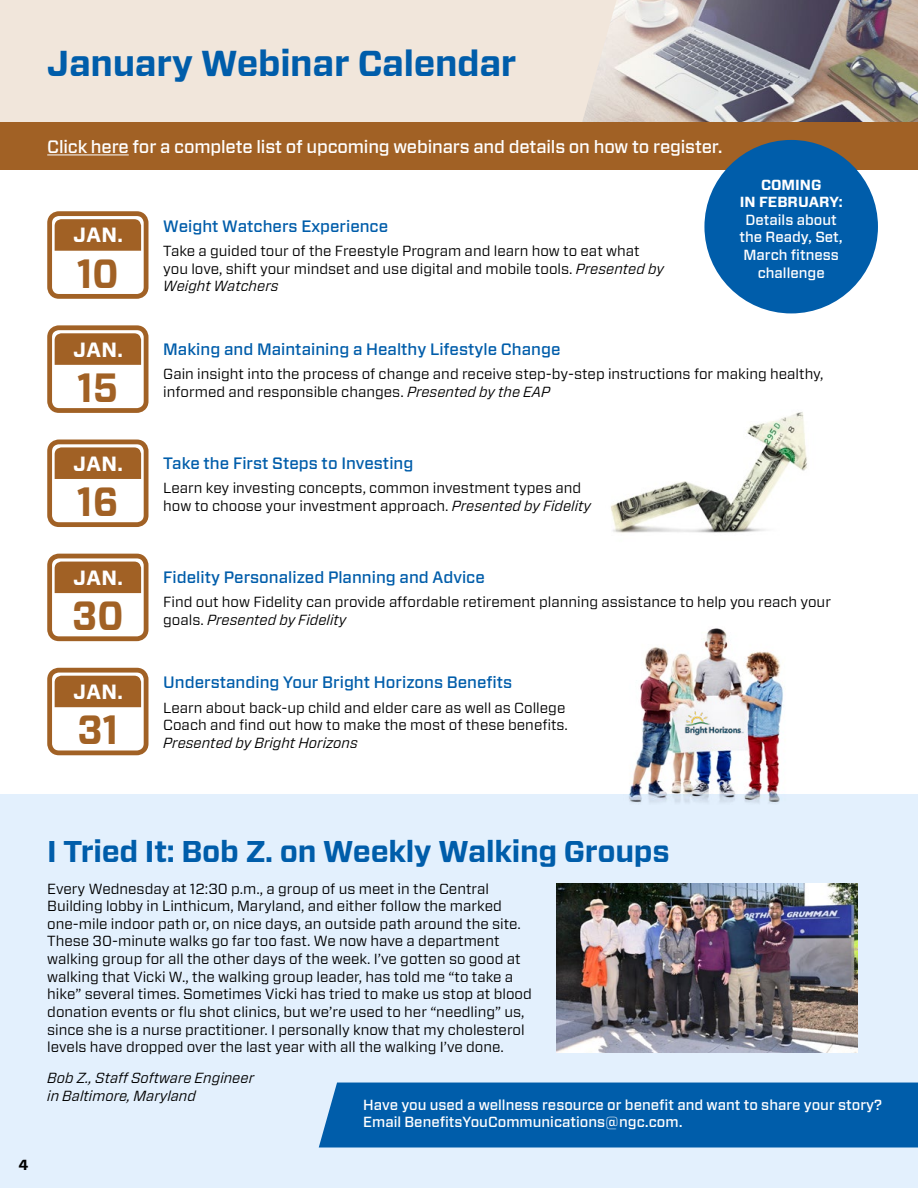
<style>
.page{position:relative;width:918px;height:1188px;background:#fff}
.page>*{position:absolute;margin:0;border:0;box-sizing:border-box;transform-origin:0 0}
.body_copy{font:700 40.8px "Forza";color:#a16125;scale:.9 1}
.head_1{font:700 36px "Forza";letter-spacing:-.01em;color:#005daa}
.head_1-2{font:700 30px "Forza";letter-spacing:-.01em;color:#005daa}
.body_copy-2{font:700 20.55px "Forza";letter-spacing:.015em;color:#fff}
.body_copy-3{font:500 18px "Forza";letter-spacing:-.01em;color:#fff}
.head_3{font:500 16.5px "Forza";color:#005daa}
.body_copy-4{font:14.7px/17.5px "Forza";color:#000}
.body_copy-5{font:500 14.7px/17.7px "Forza";color:#fff}
.body_copy-6{font:italic 14.7px/17.7px "Forza";color:#000}
.body_copy-7{font:700 14.7px "Forza";color:#000}
.s1{font-style:italic}
.s2{font-weight:700}
</style>
<div class="page">
<img style="left:611px;top:412px;width:197px;height:121px">
<div style="left:0;top:795px;width:918px;height:393px;background:#e3f0fd"></div>
<div style="left:0;top:0;width:918px;height:122px;background:#f1e6db"></div>
<img style="left:582px;top:0;width:336px;height:122px">
<div style="left:0;top:122px;width:918px;height:48px;background:#a16125"></div>
<hr style="left:47px;top:154px;width:82px;height:1px;background:#fff">
<div style="left:319px;top:1083px;width:599px;height:65px;background:#005daa"></div>
<div style="left:47px;top:211px;width:101px;height:88px;border:5px solid #a16125;border-radius:9px"></div>
<div style="left:55px;top:219px;width:86px;height:32px;background:#a16125"></div>
<div style="left:47px;top:325px;width:101px;height:88px;border:5px solid #a16125;border-radius:9px"></div>
<div style="left:55px;top:333px;width:86px;height:32px;background:#a16125"></div>
<div style="left:47px;top:440px;width:101px;height:87px;border:5px solid #a16125;border-radius:9px"></div>
<div style="left:55px;top:447px;width:86px;height:32px;background:#a16125"></div>
<div style="left:47px;top:554px;width:101px;height:87px;border:5px solid #a16125;border-radius:9px"></div>
<div style="left:55px;top:562px;width:86px;height:31px;background:#a16125"></div>
<div style="left:47px;top:668px;width:101px;height:87px;border:5px solid #a16125;border-radius:9px"></div>
<div style="left:55px;top:676px;width:86px;height:31px;background:#a16125"></div>
<img style="left:557px;top:883px;width:301px;height:169px">
<img style="left:594px;top:628px;width:227px;height:175px">
<img style="left:684px;top:710px;width:60px;height:26px">
<div style="left:704px;top:140px;width:174px;height:173px;background:#005daa;border-radius:50%"></div>
<p class="head_1" style="left:47px;top:39px;width:471px">January Webinar Calendar</p>
<p class="body_copy-3" style="left:47px;top:135px;width:677px">Click here for a complete list of upcoming webinars and details on how to register.</p>
<p class="body_copy-2" style="left:74px;top:222px;width:51px">JAN.</p>
<p class="body_copy" style="left:77px;top:246px;width:48px">10</p>
<p class="head_3" style="left:163px;top:215px;width:227px">Weight Watchers Experience</p>
<p class="body_copy-4" style="left:163px;top:242px;width:502px">Take a guided tour of the Freestyle Program and learn how to eat what you love, shift your mindset and use digital and mobile tools. <span class="s1">Presented by<br>Weight Watchers</span></p>
<p class="body_copy-5" style="left:739px;top:176px;width:105px;text-align:center"><span class="s2">COMING<br>IN FEBRUARY:<br></span>Details about the Ready, Set,<br>March fitness challenge</p>
<p class="body_copy-2" style="left:74px;top:336px;width:51px">JAN.</p>
<p class="body_copy" style="left:78px;top:360px;width:46px">15</p>
<p class="body_copy-2" style="left:74px;top:450px;width:51px">JAN.</p>
<p class="body_copy" style="left:77px;top:474px;width:47px">16</p>
<p class="body_copy-2" style="left:74px;top:564px;width:51px">JAN.</p>
<p class="body_copy" style="left:72px;top:589px;width:58px">30</p>
<p class="body_copy-2" style="left:74px;top:678px;width:51px">JAN.</p>
<p class="body_copy" style="left:78px;top:703px;width:47px">31</p>
<p class="head_3" style="left:163px;top:338px;width:399px">Making and Maintaining a Healthy Lifestyle Change</p>
<p class="body_copy-4" style="left:163px;top:365px;width:662px">Gain insight into the process of change and receive step-by-step instructions for making healthy, informed and responsible changes. <span class="s1">Presented by the EAP</span></p>
<p class="head_3" style="left:163px;top:452px;width:252px">Take the First Steps to Investing</p>
<p class="body_copy-4" style="left:163px;top:479px;width:429px">Learn key investing concepts, common investment types and how to choose your investment approach. <span class="s1">Presented by Fidelity</span></p>
<p class="head_3" style="left:163px;top:566px;width:323px">Fidelity Personalized Planning and Advice</p>
<p class="body_copy-4" style="left:163px;top:593px;width:669px">Find out how Fidelity can provide affordable retirement planning assistance to help you reach your goals. <span class="s1">Presented by Fidelity</span></p>
<p class="head_3" style="left:163px;top:672px;width:351px">Understanding Your Bright Horizons Benefits</p>
<p class="body_copy-4" style="left:163px;top:699px;width:406px">Learn about back-up child and elder care as well as College<br>Coach and find out how to make the most of these benefits.<br><span class="s1">Presented by Bright Horizons</span></p>
<p class="body_copy-7" style="left:19px;top:1155px;width:12px">4</p>
<p class="head_1-2" style="left:47px;top:832px;width:624px">I Tried It: Bob Z. on Weekly Walking Groups</p>
<p class="body_copy-4" style="left:47px;top:880px;width:486px">Every Wednesday at 12:30 p.m., a group of us meet in the Central Building lobby in Linthicum, Maryland, and either follow the marked one-mile indoor path or, on nice days, an outside path around the site.<br>These 30-minute walks go far too fast. We now have a department walking group for all the other days of the week. I’ve gotten so good at walking that Vicki W., the walking group leader, has told me “to take a hike” several times. Sometimes Vicki has tried to make us stop at blood donation events or flu shot clinics, but we’re used to her “needling” us, since she is a nurse practitioner. I personally know that my cholesterol levels have dropped over the last year with all the walking I’ve done.</p>
<p class="body_copy-6" style="left:47px;top:1069px;width:208px">Bob Z., Staff Software Engineer in Baltimore, Maryland</p>
<p class="body_copy-5" style="left:363px;top:1096px;width:520px">Have you used a wellness resource or benefit and want to share your story?<br>Email BenefitsYouCommunications@ngc.com.</p>
</div>
